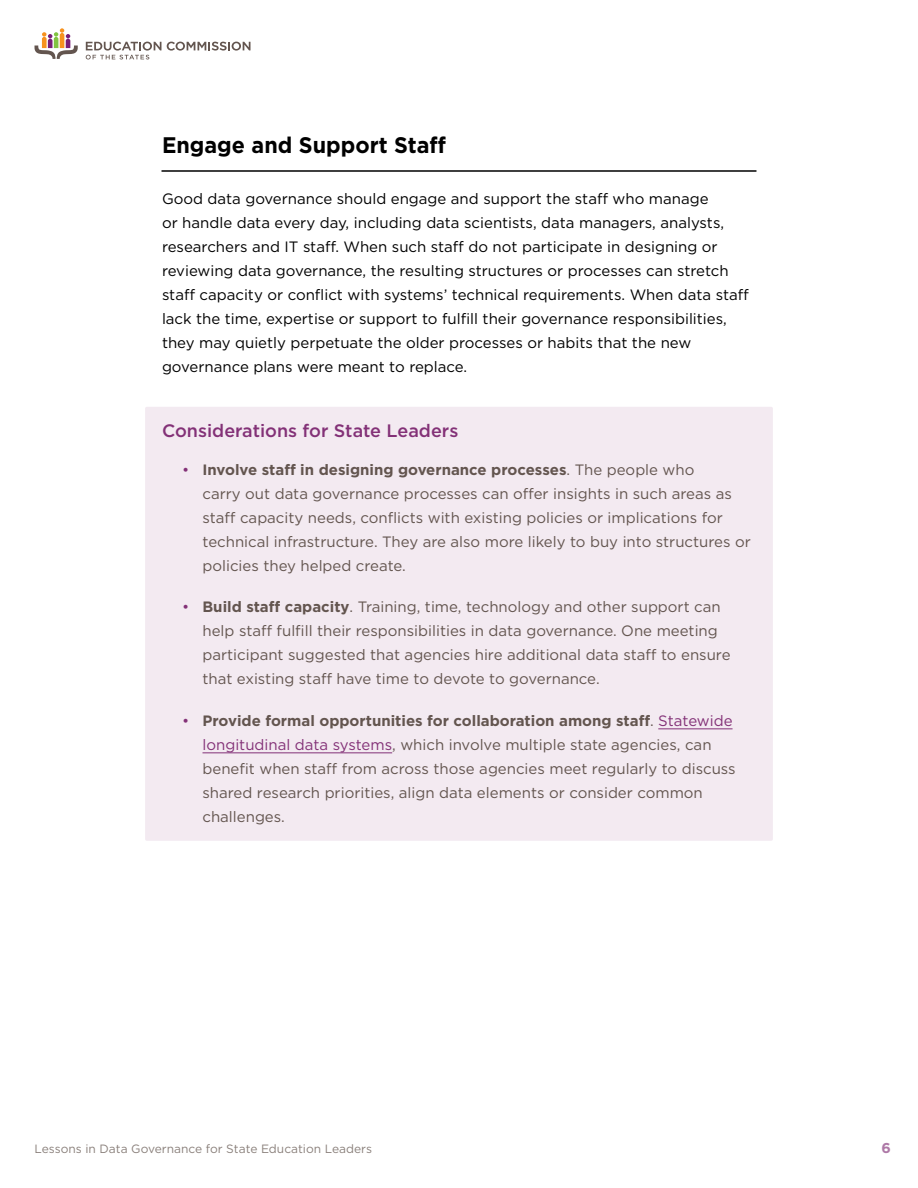
<style>
.page{position:relative;width:918px;height:1188px;background:#fff}
.page>*{position:absolute;margin:0;border:0;box-sizing:border-box;transform-origin:0 0}
.t1{font:700 22.5px "Gotham";color:#000;scale:.96 1}
.t2{font:500 18px "Gotham";color:#833177}
.t3{font:15px/24px "Gotham";color:#63554f}
.t4{font:15px/24px "Gotham";color:#000}
.t5{font:700 14.25px "Gotham";color:#ae79a7}
.t6{font:12px "Gotham";color:#8a807b}
.s1{color:#833177}
.s2{font-weight:700}
</style>
<div class="page">
<svg style="left:35px;top:28px;width:43px;height:31px"></svg>
<svg style="left:167px;top:42px;width:84px;height:9px"></svg>
<svg style="left:86px;top:42px;width:75px;height:17px"></svg>
<div style="left:145px;top:407px;width:628px;height:434px;background:#f3eaf1"></div>
<hr style="left:162px;top:170px;width:594px;height:2px;background:#000">
<hr style="left:658px;top:729px;width:75px;height:1px;background:#833177">
<hr style="left:202px;top:753px;width:190px;height:1px;background:#833177">
<h1 class="t1" style="left:162px;top:130px;width:297px">Engage and Support Staff</h1>
<p class="t4" style="left:162px;top:186px;width:588px">Good data governance should engage and support the staff who manage<br>or handle data every day, including data scientists, data managers, analysts, researchers and IT staff. When such staff do not participate in designing or reviewing data governance, the resulting structures or processes can stretch staff capacity or conflict with systems’ technical requirements. When data staff lack the time, expertise or support to fulfill their governance responsibilities, they may quietly perpetuate the older processes or habits that the new governance plans were meant to replace.</p>
<p class="t2" style="left:162px;top:419px;width:298px">Considerations for State Leaders</p>
<p class="t3" style="left:202px;top:457px;width:550px;text-indent:-20px"><span class="s1">•</span> <span class="s2">Involve staff in designing governance processes</span>. The people who<br>carry out data governance processes can offer insights in such areas as staff capacity needs, conflicts with existing policies or implications for technical infrastructure. They are also more likely to buy into structures or policies they helped create.</p>
<p class="t3" style="left:202px;top:595px;width:530px;text-indent:-20px"><span class="s1">•</span> <span class="s2">Build staff capacity</span>. Training, time, technology and other support can help staff fulfill their responsibilities in data governance. One meeting participant suggested that agencies hire additional data staff to ensure that existing staff have time to devote to governance.</p>
<p class="t3" style="left:202px;top:708px;width:535px;text-indent:-20px"><span class="s1">•</span> <span class="s2">Provide formal opportunities for collaboration among staff</span>. <span class="s1">Statewide longitudinal data systems</span>, which involve multiple state agencies, can benefit when staff from across those agencies meet regularly to discuss shared research priorities, align data elements or consider common challenges.</p>
<p class="t6" style="left:34px;top:1141px;width:339px">Lessons in Data Governance for State Education Leaders</p>
<p class="t5" style="left:882px;top:1138px;width:11px">6</p>
</div>
